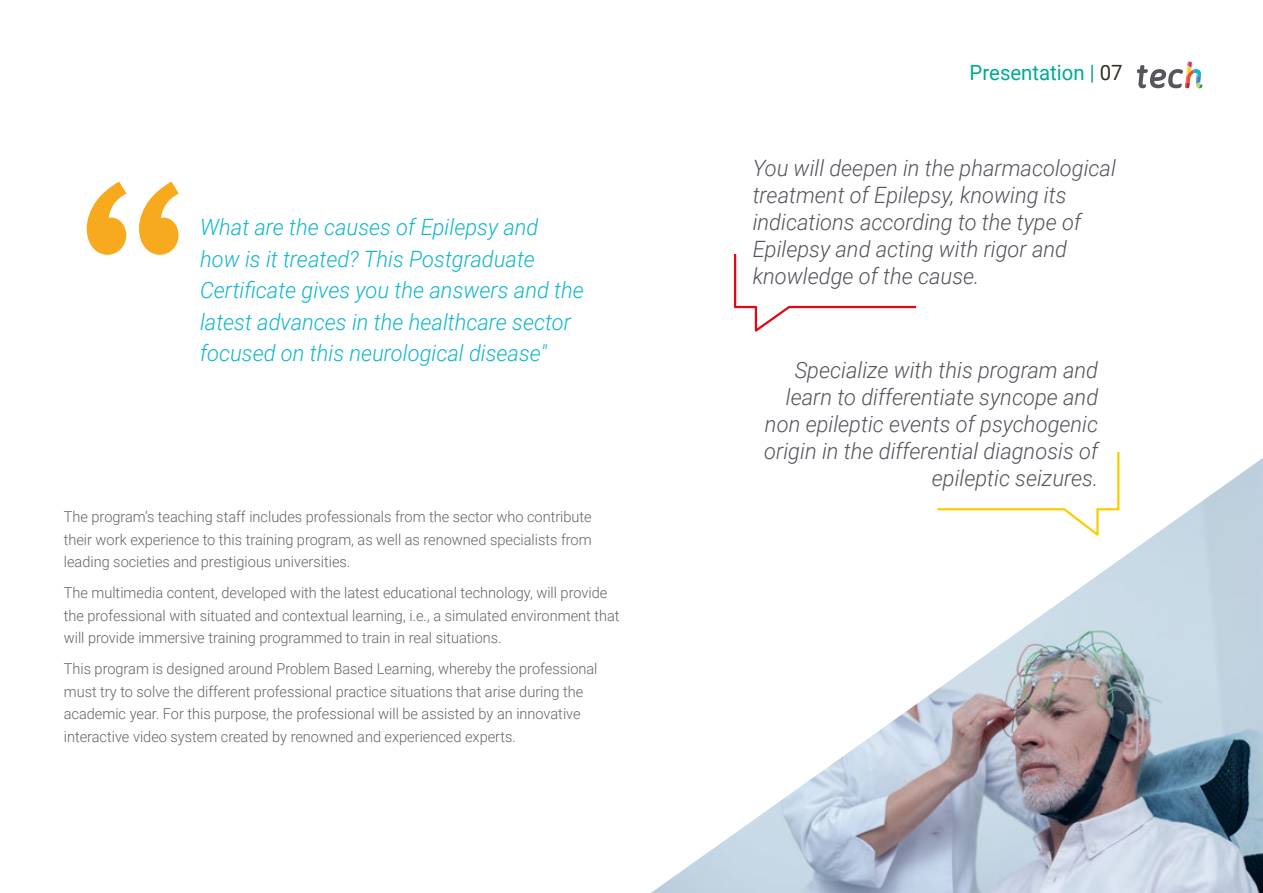
<style>
.page{position:relative;width:1263px;height:893px;background:#fff}
.page>*{position:absolute;margin:0;border:0;box-sizing:border-box;transform-origin:0 0}
.t1{font:italic 300 22.5px/27px "Roboto";color:#52555b;text-align:right}
.t2{font:italic 300 22.5px/31.5px "Roboto";color:#0fb6cf}
.t3{font:21px "Roboto";color:#00a996}
.t4{font:300 15px/22.5px "Roboto";color:#61646a}
.s1{color:#00a28e}
.s2{color:#312e20}
</style>
<div class="page">
<svg style="left:87px;top:182px;width:92px;height:73px"></svg>
<img style="left:651px;top:458px;width:612px;height:435px">
<svg style="left:935px;top:452px;width:185px;height:87px"></svg>
<svg style="left:734px;top:254px;width:183px;height:78px"></svg>
<svg style="left:1137px;top:62px;width:65px;height:27px"></svg>
<h1 class="t2" style="left:200px;top:210px;width:385px">What are the causes of Epilepsy and how is it treated? This Postgraduate Certificate gives you the answers and the latest advances in the healthcare sector focused on this neurological disease"</h1>
<p class="t4" style="left:64px;top:505px;width:529px;text-align:justify">The program’s teaching staff includes professionals from the sector who contribute their work experience to this training program, as well as renowned specialists from leading societies and prestigious universities.</p>
<p class="t4" style="left:64px;top:581px;width:557px">The multimedia content, developed with the latest educational technology, will provide the professional with situated and contextual learning, i.e., a simulated environment that will provide immersive training programmed to train in real situations.</p>
<p class="t4" style="left:64px;top:657px;width:535px">This program is designed around Problem Based Learning, whereby the professional must try to solve the different professional practice situations that arise during the academic year. For this purpose, the professional will be assisted by an innovative interactive video system created by renowned and experienced experts.</p>
<h2 class="t3" style="left:970px;top:57px;width:155px">Presentation <span class="s1">|</span> <span class="s2">07</span></h2>
<h1 class="t1" style="left:753px;top:154px;width:365px;text-align:left">You will deepen in the pharmacological treatment of Epilepsy, knowing its indications according to the type of Epilepsy and acting with rigor and knowledge of the cause.</h1>
<h1 class="t1" style="left:764px;top:356px;width:335px">Specialize with this program and learn to differentiate syncope and non epileptic events of psychogenic origin in the differential diagnosis of epileptic seizures.</h1>
</div>
